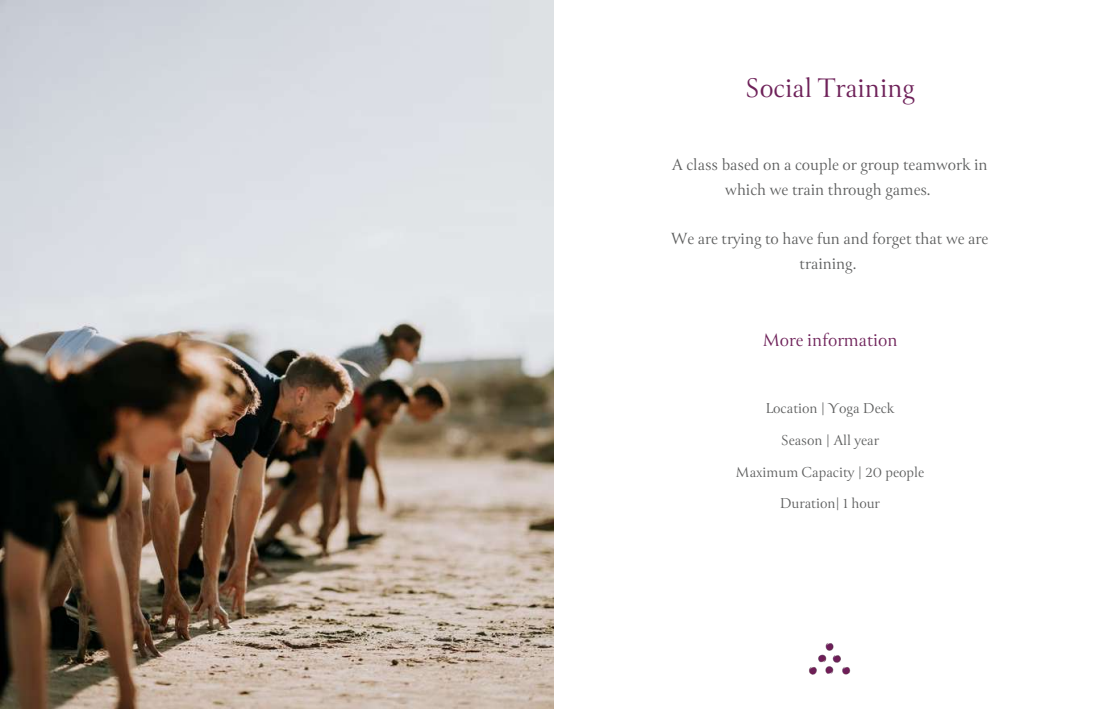
<style>
.page{position:relative;width:1106px;height:709px;background:#fff}
.page>*{position:absolute;margin:0;border:0;box-sizing:border-box;transform-origin:0 0}
.t1{font:30px "Canto";color:#6e2159}
.t2{font:20px "Canto";color:#6e2159}
.t3{font:18px/24.8px "Canto";color:#5d5e5e;text-align:center}
.t4{font:16px/31.5px "Canto";color:#5d5e5e;text-align:center}
</style>
<div class="page">
<img style="left:809px;top:643px;width:42px;height:32px">
<img style="left:0;top:0;width:553px;height:709px">
<h1 class="t1" style="left:744px;top:73px;width:172px">Social Training</h1>
<p class="t3" style="left:672px;top:152px;width:317px">A class based on a couple or group teamwork in which we train through games.</p>
<p class="t3" style="left:671px;top:227px;width:318px">We are trying to have fun and forget that we are training.</p>
<p class="t2" style="left:762px;top:330px;width:137px">More information</p>
<p class="t4" style="left:735px;top:393px;width:190px">Location | Yoga Deck<br>Season | All year<br>Maximum Capacity | 20 people<br>Duration| 1 hour</p>
</div>
